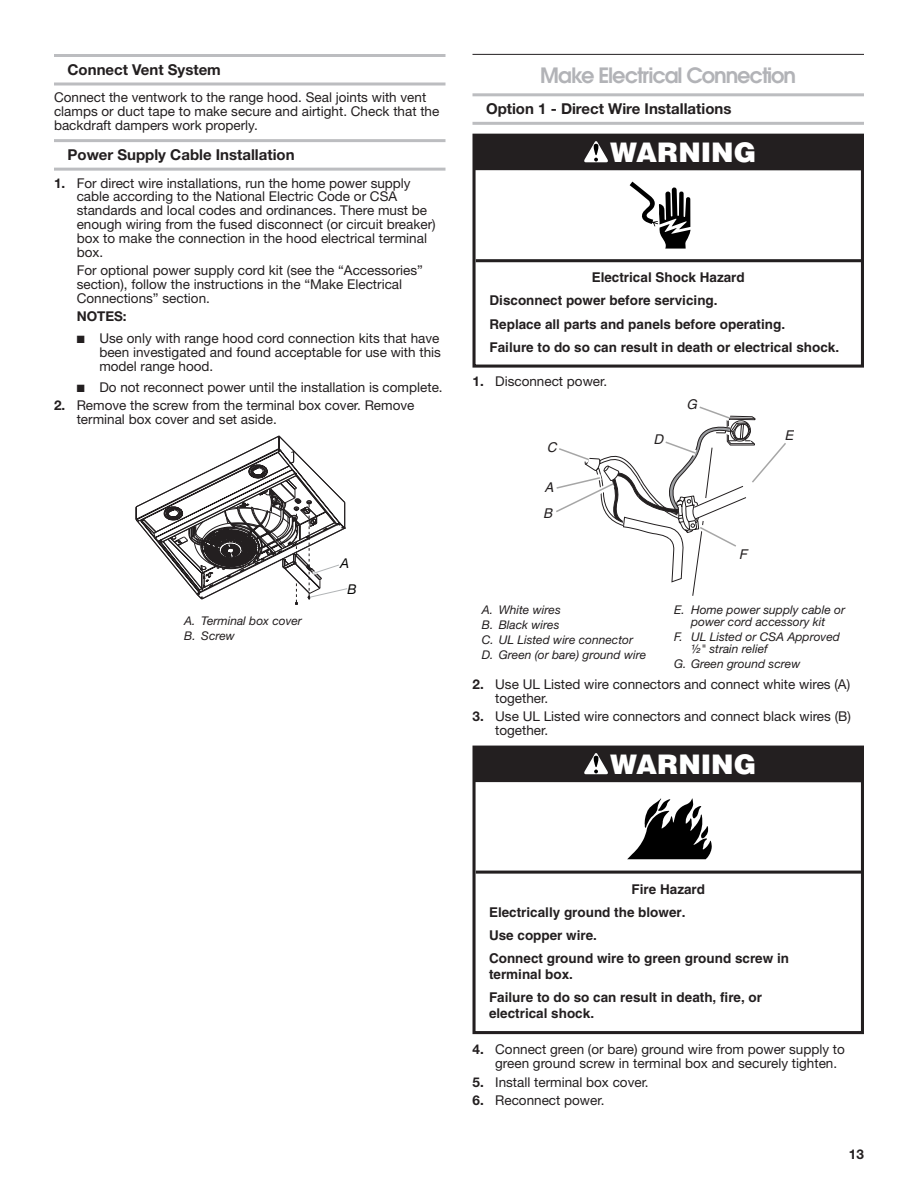
<style>
.page{position:relative;width:918px;height:1188px;background:#fff}
.page>*{position:absolute;margin:0;border:0;box-sizing:border-box;transform-origin:0 0}
.t1{font:900 27px "Helvetica";color:#fff}
.Heading_2{font:600 21px "Avant Garde";letter-spacing:-.05em;color:#b2b3b7}
.Heading_3_Rules{font:700 15px "Helvetica Neue";color:#231f20}
.Body{font:13.5px/13.8px "Helvetica Neue";color:#231f20}
.t2{font:700 13.5px/23.2px "Helvetica";color:#231f20}
.Body_Indent{font:13.5px/13.8px "Helvetica Neue";color:#231f20}
.Body_Indent-2{font:700 13.5px "Helvetica Neue";color:#231f20}
.t3{font:italic 13.5px/26.2px "Helvetica";color:#231f20}
.t4{font:italic 13.5px/25.2px "Helvetica Neue LT Std";color:#050504;text-align:center}
.Table_Callouts{font:italic 12px "Helvetica Neue";color:#231f20}
.s1{font-weight:700}
</style>
<div class="page">
<hr style="left:54px;top:54px;width:392px;height:3px;background:#bcbdc0">
<svg style="left:54px;top:82px;width:392px;height:4px;background:#cccdcf"></svg>
<hr style="left:54px;top:139px;width:392px;height:3px;background:#bcbdc0">
<hr style="left:54px;top:168px;width:392px;height:3px;background:#bcbdc0">
<hr style="left:472px;top:54px;width:392px;height:1px;background:#231f20">
<hr style="left:472px;top:93px;width:392px;height:3px;background:#bcbdc0">
<hr style="left:472px;top:122px;width:392px;height:3px;background:#bcbdc0">
<div style="left:472px;top:134px;width:392px;height:234px;border:3px solid #231f20"></div>
<hr style="left:476px;top:259px;width:386px;height:3px;background:#231f20">
<div style="left:474px;top:134px;width:388px;height:36px;background:#231f20"></div>
<svg style="left:584px;top:141px;width:24px;height:21px"></svg>
<svg style="left:630px;top:182px;width:61px;height:67px"></svg>
<svg style="left:556px;top:406px;width:230px;height:190px"></svg>
<div style="left:472px;top:746px;width:392px;height:288px;border:3px solid #231f20"></div>
<hr style="left:476px;top:871px;width:386px;height:3px;background:#231f20">
<div style="left:474px;top:746px;width:388px;height:36px;background:#231f20"></div>
<svg style="left:584px;top:753px;width:24px;height:21px"></svg>
<svg style="left:627px;top:798px;width:85px;height:61px"></svg>
<svg style="left:136px;top:436px;width:212px;height:169px"></svg>
<h3 class="Heading_3_Rules" style="left:68px;top:60px;width:155px">Connect Vent System</h3>
<p class="Body" style="left:54px;top:90px;width:387px">Connect the ventwork to the range hood. Seal joints with vent clamps or duct tape to make secure and airtight. Check that the backdraft dampers work properly.</p>
<h3 class="Heading_3_Rules" style="left:68px;top:146px;width:229px">Power Supply Cable Installation</h3>
<p class="Body" style="left:77px;top:176px;width:361px;text-indent:-23px"><span class="s1">1.</span> For direct wire installations, run the home power supply cable according to the National Electric Code or CSA standards and local codes and ordinances. There must be enough wiring from the fused disconnect (or circuit breaker) box to make the connection in the hood electrical terminal box.</p>
<p class="Body_Indent" style="left:77px;top:263px;width:348px">For optional power supply cord kit (see the “Accessories” section), follow the instructions in the “Make Electrical<br>Connections” section.</p>
<p class="Body_Indent-2" style="left:77px;top:308px;width:52px">NOTES:</p>
<p class="Body" style="left:99px;top:331px;width:343px;text-align:justify;text-indent:-23px">■ Use only with range hood cord connection kits that have been investigated and found acceptable for use with this model range hood.</p>
<p class="Body" style="left:77px;top:380px;width:367px">■ Do not reconnect power until the installation is complete.</p>
<p class="Body" style="left:77px;top:398px;width:339px;text-indent:-23px"><span class="s1">2.</span> Remove the screw from the terminal box cover. Remove terminal box cover and set aside.</p>
<p class="Table_Callouts" style="left:184px;top:614px;width:119px">A. Terminal box cover</p>
<p class="Table_Callouts" style="left:184px;top:629px;width:52px">B. Screw</p>
<p class="t4" style="left:340px;top:551px;width:18px">A<br>B</p>
<h2 class="Heading_2" style="left:540px;top:61px;width:257px">Make Electrical Connection</h2>
<h3 class="Heading_3_Rules" style="left:486px;top:100px;width:247px">Option 1 - Direct Wire Installations</h3>
<p class="t1" style="left:610px;top:135px;width:148px">WARNING</p>
<p class="t2" style="left:490px;top:266px;width:351px;text-indent:102px">Electrical Shock Hazard<br>Disconnect power before servicing.<br>Replace all parts and panels before operating.<br>Failure to do so can result in death or electrical shock.</p>
<p class="Body" style="left:472px;top:374px;width:136px"><span class="s1">1.</span> Disconnect power.</p>
<p class="t3" style="left:547px;top:434px;width:15px">C</p>
<p class="t3" style="left:543px;top:474px;width:15px">A<br>B</p>
<p class="t3" style="left:687px;top:392px;width:15px">G</p>
<p class="t3" style="left:654px;top:426px;width:15px">D</p>
<p class="t3" style="left:784px;top:422px;width:14px">E</p>
<p class="t3" style="left:739px;top:541px;width:13px">F</p>
<p class="Table_Callouts" style="left:674px;top:602px;width:172px">E. Home power supply cable or</p>
<p class="Table_Callouts" style="left:691px;top:614px;width:136px">power cord accessory kit</p>
<p class="Table_Callouts" style="left:674px;top:629px;width:167px">F. UL Listed or CSA Approved</p>
<p class="Table_Callouts" style="left:691px;top:641px;width:78px">½" strain relief</p>
<p class="Table_Callouts" style="left:674px;top:656px;width:128px">G. Green ground screw</p>
<p class="Body" style="left:495px;top:677px;width:357px;text-indent:-23px"><span class="s1">2.</span> Use UL Listed wire connectors and connect white wires (A) together.</p>
<p class="Body" style="left:495px;top:709px;width:357px;text-indent:-23px"><span class="s1">3.</span> Use UL Listed wire connectors and connect black wires (B) together.</p>
<p class="Table_Callouts" style="left:482px;top:602px;width:81px">A. White wires</p>
<p class="Table_Callouts" style="left:482px;top:617px;width:79px">B. Black wires</p>
<p class="Table_Callouts" style="left:482px;top:632px;width:153px">C. UL Listed wire connector</p>
<p class="Table_Callouts" style="left:482px;top:647px;width:166px">D. Green (or bare) ground wire</p>
<p class="t1" style="left:610px;top:747px;width:148px">WARNING</p>
<p class="t2" style="left:489px;top:877px;width:302px;text-indent:143px">Fire Hazard<br>Electrically ground the blower.<br>Use copper wire.<br>Connect ground wire to green ground screw in</p>
<p class="t2" style="left:489px;top:963px;width:275px">terminal box.<br>Failure to do so can result in death, fire, or</p>
<p class="t2" style="left:489px;top:1002px;width:107px">electrical shock.</p>
<p class="Body" style="left:495px;top:1042px;width:351px;text-indent:-23px"><span class="s1">4.</span> Connect green (or bare) ground wire from power supply to green ground screw in terminal box and securely tighten.</p>
<p class="Body" style="left:472px;top:1075px;width:178px"><span class="s1">5.</span> Install terminal box cover.</p>
<p class="Body" style="left:472px;top:1093px;width:133px"><span class="s1">6.</span> Reconnect power.</p>
<p class="Body_Indent-2" style="left:849px;top:1146px;width:17px">13</p>
</div>
